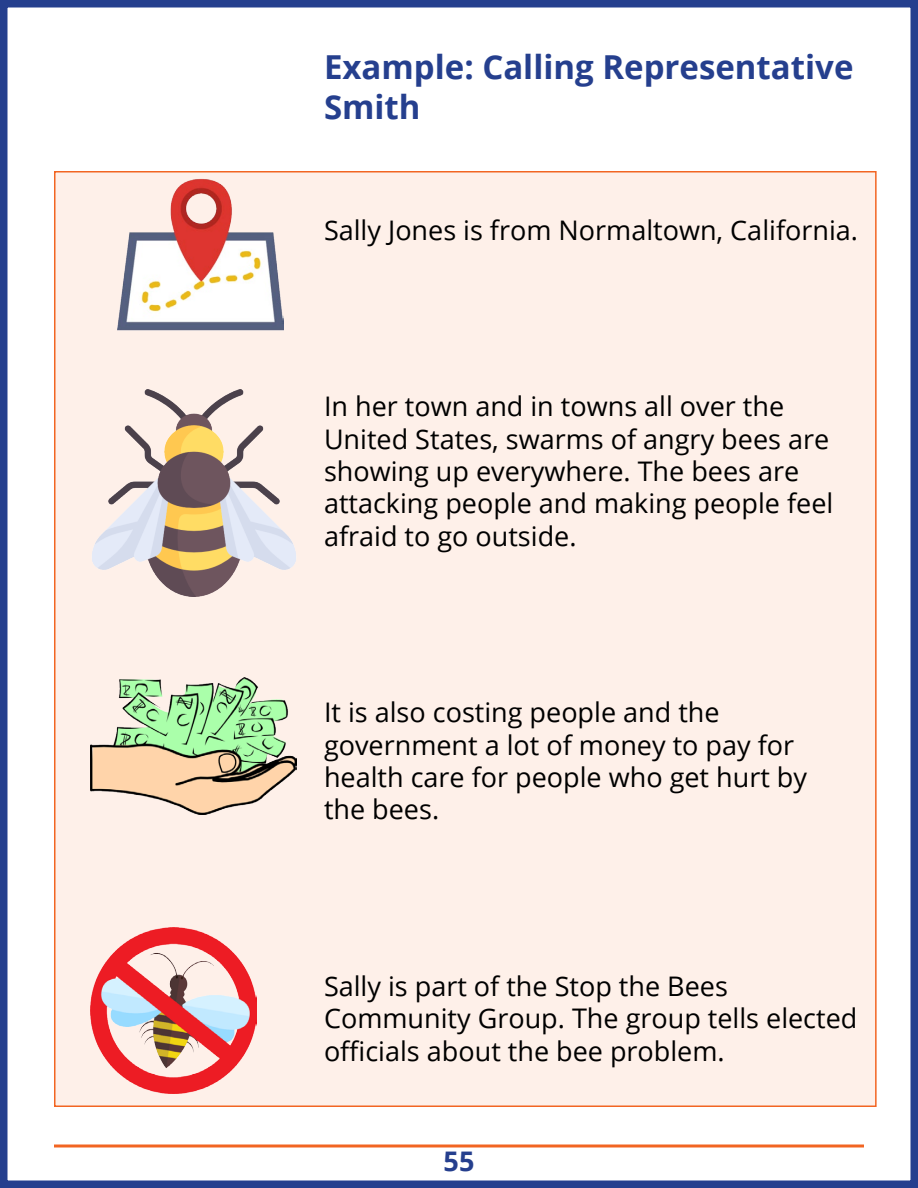
<style>
.page{position:relative;width:918px;height:1188px;background:#fff}
.page>*{position:absolute;margin:0;border:0;box-sizing:border-box;transform-origin:0 0}
.Heading_3{font:700 33px/39.6px "Open Sans";color:#253f8e}
.t1{font:27px/32.4px "Open Sans";color:#000}
.t2{font:700 27px "Open Sans";color:#253f8e}
</style>
<div class="page">
<div style="left:0;top:0;width:918px;height:1188px;border:8px solid #253f8e"></div>
<svg style="left:54px;top:1144px;width:810px;height:4px"></svg>
<div style="left:54px;top:171px;width:823px;height:936px;background:#fef0e9;border:2px solid #f26522"></div>
<img style="left:90px;top:927px;width:166px;height:166px">
<img style="left:90px;top:677px;width:207px;height:138px">
<img style="left:117px;top:171px;width:167px;height:160px">
<img style="left:92px;top:389px;width:204px;height:207px">
<p class="Heading_3" style="left:324px;top:47px;width:531px">Example: Calling Representative<br>Smith</p>
<p class="t1" style="left:324px;top:213px;width:536px">Sally Jones is from Normaltown, California.</p>
<p class="t1" style="left:324px;top:389px;width:511px">In her town and in towns all over the United States, swarms of angry bees are showing up everywhere. The bees are attacking people and making people feel afraid to go outside.</p>
<p class="t1" style="left:324px;top:695px;width:485px">It is also costing people and the government a lot of money to pay for health care for people who get hurt by the bees.</p>
<p class="t1" style="left:324px;top:969px;width:535px">Sally is part of the Stop the Bees<br>Community Group. The group tells elected officials about the bee problem.</p>
<p class="t2" style="left:444px;top:1142px;width:32px">55</p>
</div>
